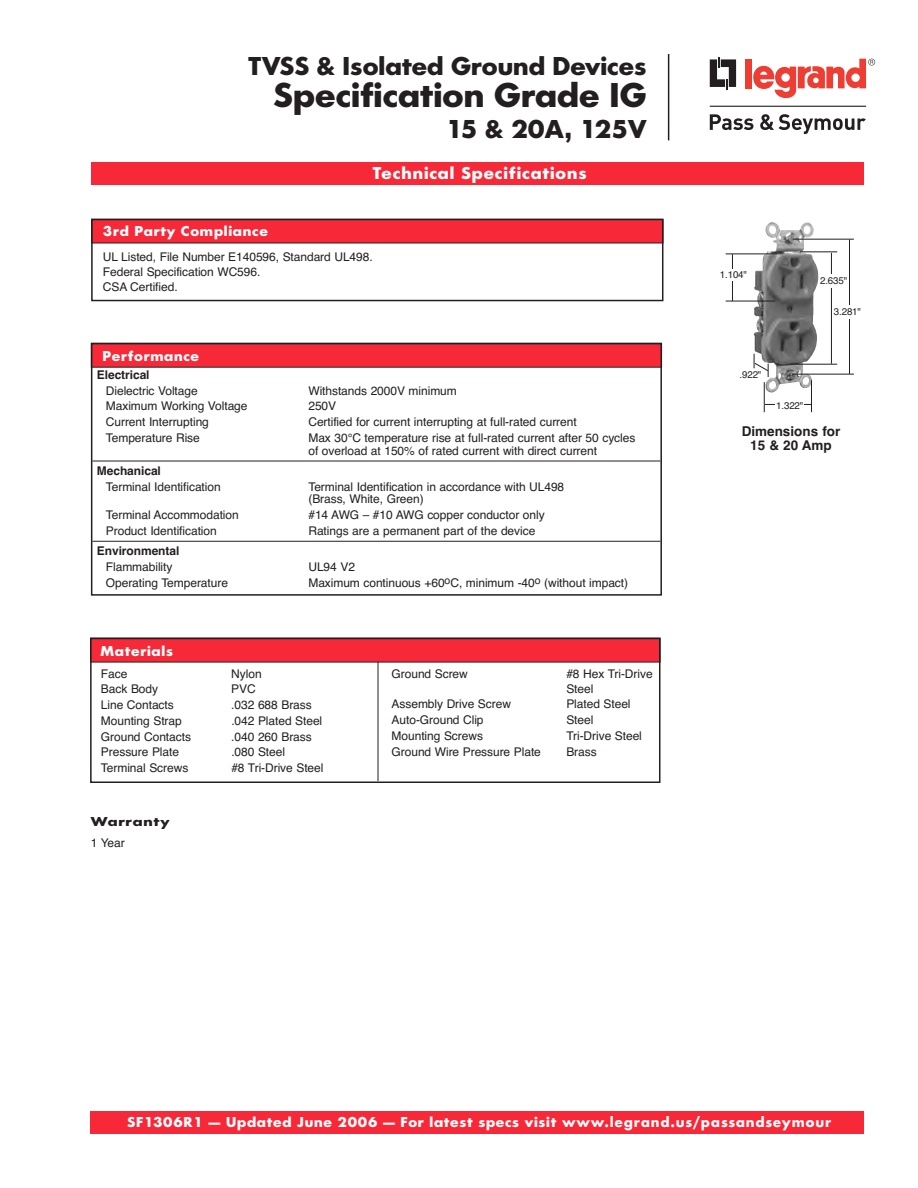
<style>
.page{position:relative;width:918px;height:1188px;background:#fff}
.page>*{position:absolute;margin:0;border:0;box-sizing:border-box;transform-origin:0 0}
.t1{font:700 36px "Futura No 2 D";color:#231f20}
.t2{font:700 27px "Futura No 2 D";color:#231f20}
.t3{font:700 18px "Futura No 2 D";letter-spacing:.05em;color:#fff}
.t4{font:700 15px "Futura No 2 D";letter-spacing:.05em;color:#fff}
.t5{font:700 13.5px/13.5px "Helvetica";color:#231f20;text-align:center}
.t6{font:700 13.5px "Futura No 2 D";letter-spacing:.05em;color:#231f20;scale:1.2 1}
.t7{font:12px/15px "Helvetica";letter-spacing:-.005em;color:#231f20}
.t8{font:700 12px "Helvetica";letter-spacing:-.005em;color:#231f20}
.t9{font:9.75px "Helvetica";letter-spacing:-.015em;color:#231f20}
.s1{font-family:"Futura T"}
</style>
<div class="page">
<hr style="left:378px;top:658px;width:1px;height:123px;background:#231f20">
<div style="left:91px;top:162px;width:773px;height:23px;background:#f72938"></div>
<div style="left:90px;top:1111px;width:774px;height:23px;background:#f72938"></div>
<hr style="left:668px;top:54px;width:1px;height:86px;background:#231f20">
<div style="left:92px;top:219px;width:571px;height:24px;background:#f72938"></div>
<div style="left:91px;top:219px;width:572px;height:82px;border:2px solid #231f20"></div>
<div style="left:91px;top:343px;width:571px;height:24px;background:#f72938"></div>
<div style="left:91px;top:343px;width:571px;height:253px;border:2px solid #231f20"></div>
<hr style="left:92px;top:461px;width:568px;height:1px;background:#231f20">
<hr style="left:92px;top:541px;width:568px;height:1px;background:#231f20">
<div style="left:90px;top:638px;width:570px;height:24px;background:#f72938"></div>
<div style="left:90px;top:638px;width:570px;height:145px;border:2px solid #231f20"></div>
<img style="left:754px;top:222px;width:64px;height:171px">
<hr style="left:764px;top:382px;width:1px;height:30px;background:#231f20">
<hr style="left:811px;top:380px;width:1px;height:32px;background:#231f20">
<hr style="left:732px;top:254px;width:1px;height:47px;background:#231f20">
<hr style="left:726px;top:301px;width:49px;height:1px;background:#231f20">
<hr style="left:726px;top:254px;width:51px;height:1px;background:#231f20">
<hr style="left:793px;top:239px;width:61px;height:1px;background:#231f20">
<hr style="left:792px;top:374px;width:62px;height:1px;background:#231f20">
<svg style="left:754px;top:354px;width:15px;height:23px"></svg>
<hr style="left:849px;top:240px;width:1px;height:134px;background:#231f20">
<hr style="left:800px;top:251px;width:37px;height:1px;background:#231f20">
<hr style="left:765px;top:404px;width:46px;height:1px;background:#231f20">
<hr style="left:831px;top:253px;width:1px;height:111px;background:#231f20">
<div style="left:775px;top:399px;width:29px;height:13px;background:#fff"></div>
<hr style="left:790px;top:364px;width:47px;height:1px;background:#231f20">
<div style="left:718px;top:270px;width:31px;height:11px;background:#fff"></div>
<div style="left:820px;top:274px;width:28px;height:14px;background:#fff"></div>
<div style="left:834px;top:305px;width:30px;height:14px;background:#fff"></div>
<svg style="left:710px;top:57px;width:26px;height:32px"></svg>
<div style="left:746px;top:59px;width:6px;height:29px;background:#ee3e34"></div>
<svg style="left:753px;top:59px;width:122px;height:40px"></svg>
<hr style="left:710px;top:106px;width:156px;height:1px;background:#231f20">
<svg style="left:710px;top:114px;width:43px;height:16px"></svg>
<svg style="left:760px;top:114px;width:106px;height:20px"></svg>
<h2 class="t2" style="left:249px;top:50px;width:399px">TVSS &amp; Isolated Ground Devices</h2>
<h1 class="t1" style="left:273px;top:73px;width:375px">Specification Grade IG</h1>
<h2 class="t2" style="left:446px;top:113px;width:202px">15 &amp; 20A, 125V</h2>
<h3 class="t3" style="left:373px;top:162px;width:215px">Technical Specifications</h3>
<p class="t4" style="left:103px;top:222px;width:166px">3rd Party Compliance</p>
<p class="t7" style="left:103px;top:249px;width:271px">UL Listed, File Number E140596, Standard UL498.<br>Federal Specification WC596.<br>CSA Certified.</p>
<p class="t4" style="left:103px;top:347px;width:98px">Performance</p>
<p class="t8" style="left:97px;top:368px;width:54px">Electrical</p>
<p class="t7" style="left:106px;top:383px;width:93px">Dielectric Voltage</p>
<p class="t7" style="left:308px;top:383px;width:150px">Withstands 2000V minimum</p>
<p class="t7" style="left:106px;top:399px;width:143px">Maximum Working Voltage</p>
<p class="t7" style="left:308px;top:399px;width:29px">250V</p>
<p class="t7" style="left:106px;top:414px;width:105px">Current Interrupting</p>
<p class="t7" style="left:308px;top:414px;width:270px">Certified for current interrupting at full-rated current</p>
<p class="t7" style="left:106px;top:430px;width:95px">Temperature Rise</p>
<p class="t7" style="left:308px;top:431px;width:328px;line-height:12.8px">Max 30°C temperature rise at full-rated current after 50 cycles of overload at 150% of rated current with direct current</p>
<p class="t8" style="left:97px;top:464px;width:66px">Mechanical</p>
<p class="t7" style="left:106px;top:479px;width:116px">Terminal Identification</p>
<p class="t7" style="left:308px;top:480px;width:257px;line-height:12.8px">Terminal Identification in accordance with UL498 (Brass, White, Green)</p>
<p class="t7" style="left:106px;top:507px;width:134px">Terminal Accommodation</p>
<p class="t7" style="left:308px;top:507px;width:238px">#14 AWG – #10 AWG copper conductor only</p>
<p class="t7" style="left:106px;top:523px;width:112px">Product Identification</p>
<p class="t7" style="left:308px;top:523px;width:228px">Ratings are a permanent part of the device</p>
<p class="t8" style="left:97px;top:544px;width:84px">Environmental</p>
<p class="t7" style="left:106px;top:559px;width:68px">Flammability</p>
<p class="t7" style="left:308px;top:559px;width:48px">UL94 V2</p>
<p class="t7" style="left:106px;top:575px;width:124px">Operating Temperature</p>
<p class="t7" style="left:308px;top:575px;width:321px">Maximum continuous +60<sup>o</sup>C, minimum -40<sup>o</sup> (without impact)</p>
<p class="t4" style="left:101px;top:642px;width:74px">Materials</p>
<p class="t7" style="left:101px;top:666px;width:28px">Face</p>
<p class="t7" style="left:231px;top:666px;width:32px">Nylon</p>
<p class="t7" style="left:101px;top:682px;width:59px">Back Body</p>
<p class="t7" style="left:231px;top:682px;width:26px">PVC</p>
<p class="t7" style="left:101px;top:698px;width:74px">Line Contacts</p>
<p class="t7" style="left:231px;top:698px;width:82px">.032 688 Brass</p>
<p class="t7" style="left:101px;top:713px;width:82px">Mounting Strap</p>
<p class="t7" style="left:231px;top:713px;width:92px">.042 Plated Steel</p>
<p class="t7" style="left:101px;top:729px;width:92px">Ground Contacts</p>
<p class="t7" style="left:231px;top:729px;width:82px">.040 260 Brass</p>
<p class="t7" style="left:101px;top:745px;width:80px">Pressure Plate</p>
<p class="t7" style="left:231px;top:745px;width:55px">.080 Steel</p>
<p class="t7" style="left:101px;top:760px;width:89px">Terminal Screws</p>
<p class="t7" style="left:231px;top:760px;width:94px">#8 Tri-Drive Steel</p>
<p class="t6" style="left:91px;top:813px;width:67px">Warranty</p>
<p class="t7" style="left:91px;top:835px;width:36px">1 Year</p>
<p class="t7" style="left:392px;top:666px;width:78px">Ground Screw</p>
<p class="t7" style="left:566px;top:666px;width:88px">#8 Hex Tri-Drive<br>Steel</p>
<p class="t7" style="left:392px;top:697px;width:121px">Assembly Drive Screw</p>
<p class="t7" style="left:566px;top:697px;width:66px">Plated Steel</p>
<p class="t7" style="left:392px;top:712px;width:94px">Auto-Ground Clip</p>
<p class="t7" style="left:566px;top:712px;width:29px">Steel</p>
<p class="t7" style="left:392px;top:728px;width:93px">Mounting Screws</p>
<p class="t7" style="left:566px;top:728px;width:77px">Tri-Drive Steel</p>
<p class="t7" style="left:392px;top:744px;width:151px">Ground Wire Pressure Plate</p>
<p class="t7" style="left:566px;top:744px;width:32px">Brass</p>
<p class="t9" style="left:720px;top:269px;width:29px">1.104"</p>
<p class="t9" style="left:820px;top:275px;width:29px">2.635"</p>
<p class="t9" style="left:834px;top:306px;width:29px">3.281"</p>
<p class="t9" style="left:740px;top:369px;width:23px">.922"</p>
<p class="t9" style="left:776px;top:399px;width:29px">1.322"</p>
<p class="t5" style="left:742px;top:425px;width:100px">Dimensions for<br>15 &amp; 20 Amp</p>
<p class="t4" style="left:127px;top:1113px;width:706px">SF1306R1 — Updated June 2006 — For latest specs visit <span class="s1">www.legrand.us/passandseymour</span></p>
</div>
